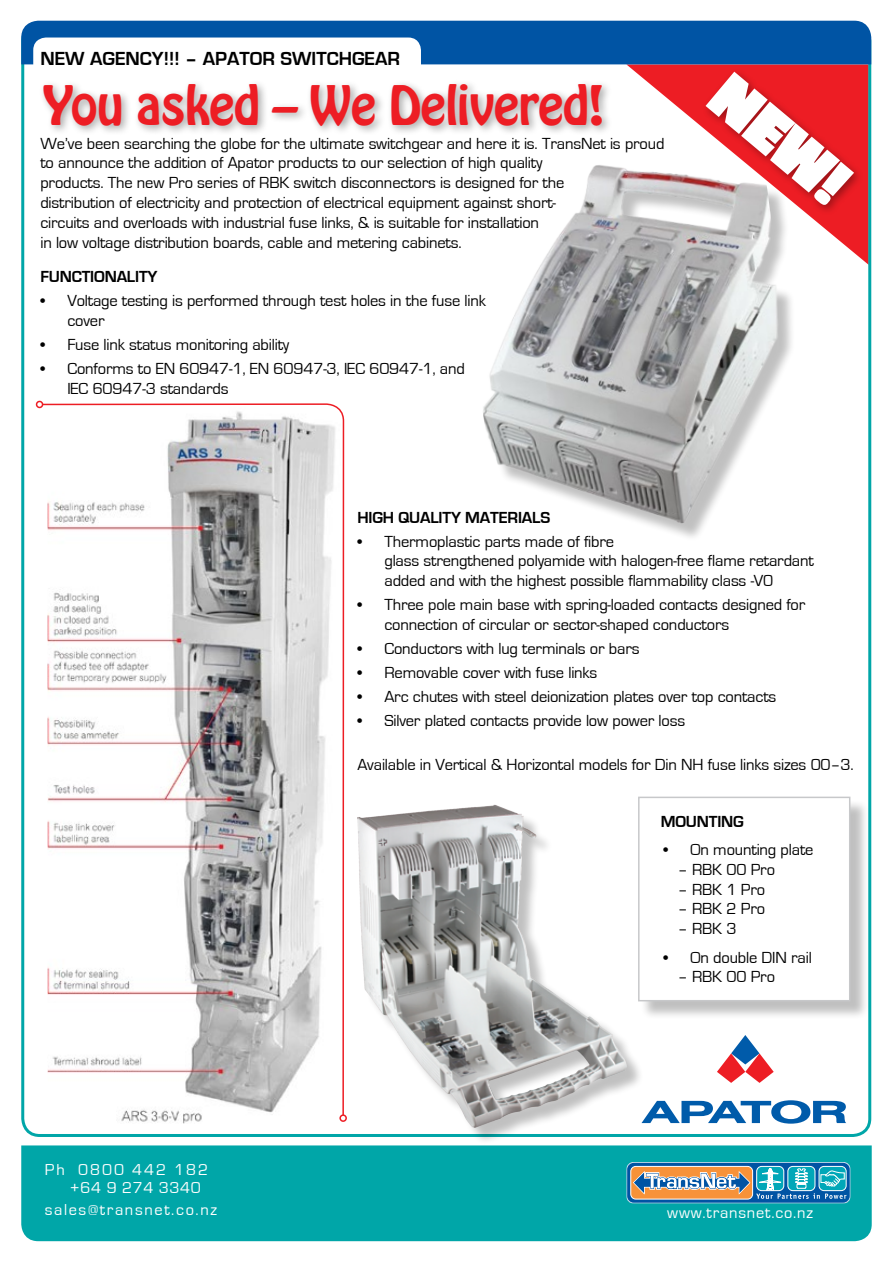
<style>
.page{position:relative;width:893px;height:1263px;background:#fff}
.page>*{position:absolute;margin:0;border:0;box-sizing:border-box;transform-origin:0 0}
.t1{font:900 72px "Passion One";color:#fff}
.t2{font:48px "Hobo Std";letter-spacing:-.01em;color:#ed1d24}
.t3{font:700 19.5px "Eurostile";color:#000}
.t4{font:16.5px/19.8px "Eurostile";letter-spacing:-.01em;color:#000}
.t5{font:700 16.5px "Eurostile";letter-spacing:-.01em;color:#000}
.t6{font:16.35px/17.9px "Eurostile";letter-spacing:.1em;color:#fff}
.t7{font:16.35px "Eurostile";letter-spacing:.05em;color:#fff}
</style>
<div class="page">
<svg style="left:651px;top:85px;width:216px;height:179px"></svg>
<div style="left:21px;top:1145px;width:851px;height:96px;background:#00a6a8"></div>
<div style="left:627px;top:1162px;width:223px;height:41px;background:linear-gradient(to right,#0053a4,#0356a5);border-radius:7px"></div>
<div style="left:626px;top:1162px;width:224px;height:41px;border:1px solid #ccdded;border-radius:7px"></div>
<div style="left:630px;top:1166px;width:123px;height:33px;border:1px solid #fff;border-radius:5px"></div>
<div style="left:756px;top:1166px;width:28px;height:25px;border:1px solid #fff;border-radius:5px"></div>
<div style="left:787px;top:1166px;width:28px;height:25px;border:1px solid #fff;border-radius:5px"></div>
<div style="left:819px;top:1166px;width:27px;height:25px;border:1px solid #fff;border-radius:5px"></div>
<svg style="left:632px;top:1168px;width:214px;height:31px;background:#8da29c"></svg>
<svg style="left:21px;top:21px;width:850px;height:64px"></svg>
<div style="left:701px;top:68px;width:163px;height:148px;background:#000;opacity:.35"></div>
<svg style="left:644px;top:1100px;width:202px;height:24px"></svg>
<svg style="left:717px;top:1035px;width:57px;height:48px"></svg>
<img style="left:483px;top:153px;width:314px;height:384px">
<div style="left:360px;top:808px;width:284px;height:337px;background:#000;opacity:.25"></div>
<div style="left:355px;top:804px;width:272px;height:325px;background:#000;opacity:.1"></div>
<div style="left:640px;top:799px;width:229px;height:221px;background:#000;opacity:.25"></div>
<div style="left:639px;top:797px;width:211px;height:204px;background:#fff"></div>
<div style="left:638px;top:797px;width:212px;height:204px;border:2px solid #c7c8ca"></div>
<svg style="left:41px;top:20px;width:304px;height:1097px"></svg>
<div style="left:36px;top:401px;width:7px;height:7px;border:2px solid #ed1d24;border-radius:50%"></div>
<div style="left:339px;top:1114px;width:8px;height:8px;border:2px solid #ed1d24;border-radius:50%"></div>
<div style="left:39px;top:79px;width:573px;height:58px;background:#000;opacity:.35"></div>
<p class="t3" style="left:40px;top:48px;width:361px">NEW AGENCY!!! – APATOR SWITCHGEAR</p>
<h2 class="t2" style="left:43px;top:72px;width:563px">You asked – We Delivered!</h2>
<p class="t4" style="left:40px;top:134px;width:626px">We’ve been searching the globe for the ultimate switchgear and here it is. TransNet is proud to announce the addition of Apator products to our selection of high quality<br>products. The new Pro series of RBK switch disconnectors is designed for the<br>distribution of electricity and protection of electrical equipment against short-<br>circuits and overloads with industrial fuse links, &amp; is suitable for installation<br>in low voltage distribution boards, cable and metering cabinets.</p>
<p class="t5" style="left:40px;top:267px;width:119px">FUNCTIONALITY</p>
<p class="t4" style="left:67px;top:291px;width:420px;text-indent:-27px">• Voltage testing is performed through test holes in the fuse link cover</p>
<p class="t4" style="left:40px;top:335px;width:250px">• Fuse link status monitoring ability</p>
<p class="t4" style="left:67px;top:359px;width:399px;text-indent:-27px">• Conforms to EN 60947-1, EN 60947-3, IEC 60947-1, and<br>IEC 60947-3 standards</p>
<h1 class="t1" style="left:741px;top:61px;width:160px;rotate:40deg">NEW!</h1>
<p class="t5" style="left:357px;top:508px;width:194px">HIGH QUALITY MATERIALS</p>
<p class="t4" style="left:384px;top:532px;width:431px;text-indent:-27px">• Thermoplastic parts made of fibre<br>glass strengthened polyamide with halogen-free flame retardant added and with the highest possible flammability class -V0</p>
<p class="t4" style="left:384px;top:595px;width:422px;text-indent:-27px">• Three pole main base with spring-loaded contacts designed for connection of circular or sector-shaped conductors</p>
<p class="t4" style="left:357px;top:639px;width:284px">• Conductors with lug terminals or bars</p>
<p class="t4" style="left:357px;top:663px;width:241px">• Removable cover with fuse links</p>
<p class="t4" style="left:357px;top:687px;width:420px">• Arc chutes with steel deionization plates over top contacts</p>
<p class="t4" style="left:357px;top:711px;width:329px">• Silver plated contacts provide low power loss</p>
<p class="t4" style="left:357px;top:755px;width:498px">Available in Vertical &amp; Horizontal models for Din NH fuse links sizes 00–3.</p>
<p class="t6" style="left:70px;top:1161px;width:140px;text-indent:-25px">Ph 0800 442 182 +64 9 274 3340</p>
<p class="t6" style="left:45px;top:1201px;width:174px">sales@transnet.co.nz</p>
<p class="t5" style="left:661px;top:812px;width:85px">MOUNTING</p>
<p class="t4" style="left:664px;top:840px;width:151px">• On mounting plate</p>
<p class="t4" style="left:678px;top:860px;width:99px">– RBK 00 Pro</p>
<p class="t4" style="left:678px;top:880px;width:89px">– RBK 1 Pro</p>
<p class="t4" style="left:678px;top:899px;width:89px">– RBK 2 Pro</p>
<p class="t4" style="left:678px;top:919px;width:60px">– RBK 3</p>
<p class="t4" style="left:664px;top:947px;width:150px">• On double DIN rail</p>
<p class="t4" style="left:678px;top:967px;width:99px">– RBK 00 Pro</p>
<p class="t7" style="left:667px;top:1204px;width:147px">www.transnet.co.nz</p>
</div>
